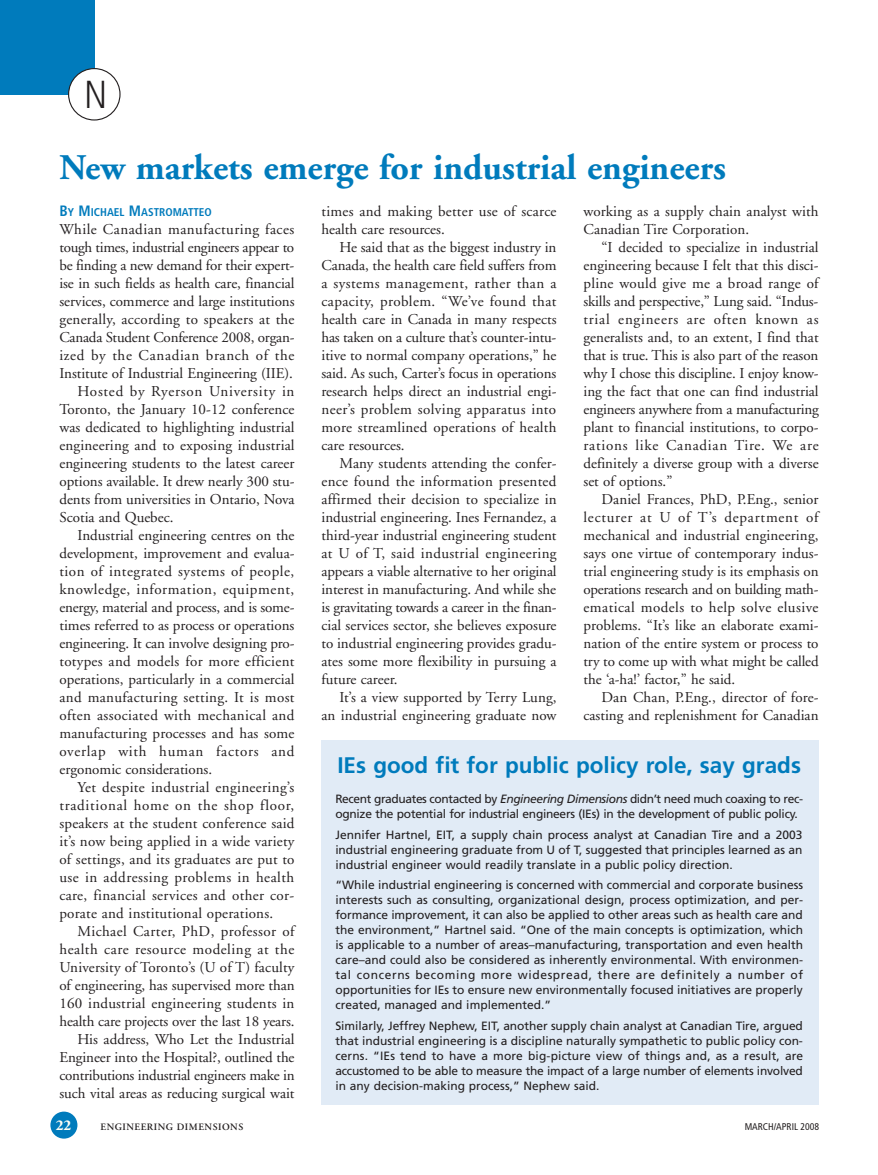
<style>
.page{position:relative;width:878px;height:1175px;background:#fff}
.page>*{position:absolute;margin:0;border:0;box-sizing:border-box;transform-origin:0 0}
.t1{font:300 condensed 39px "Frutiger";color:#231f20}
.t2{font:700 36px "Adobe Garamond";color:#007bbc}
.t3{font:700 22.5px "Frutiger";color:#007bbc}
.t4{font:15px/18px "Adobe Garamond";color:#231f20;text-align:justify}
.t5{font:15px "Adobe Garamond";letter-spacing:.02em;color:#231f20}
.t6{font:15px "Adobe Garamond";letter-spacing:.025em;color:#231f20}
.t7{font:15px "Adobe Garamond";letter-spacing:.03em;color:#231f20}
.t8{font:15px "Adobe Garamond";letter-spacing:.05em;color:#231f20}
.t9{font:15px "Adobe Garamond";letter-spacing:-.02em;color:#231f20}
.t10{font:15px "Adobe Garamond";letter-spacing:.035em;color:#231f20}
.t11{font:15px "Adobe Garamond";letter-spacing:.04em;color:#231f20}
.t12{font:15px "Adobe Garamond";letter-spacing:.045em;color:#231f20}
.t13{font:700 15px "Adobe Garamond";color:#fffef4}
.t14{font:12px/15px "Frutiger";letter-spacing:-.015em;color:#231f20;text-align:justify}
.t15{font:700 condensed 11.25px "Frutiger";color:#007bbc}
.t16{font:600 9.75px "Adobe Garamond";letter-spacing:.05em;color:#231f20}
.t17{font:condensed 9.75px "Frutiger";color:#231f20}
.s1{font-size:15px}
.s2{font-style:italic}
</style>
<div class="page">
<div style="left:50px;top:1111px;width:27px;height:27px;background:#007bbc;border-radius:50%"></div>
<div style="left:0;top:0;width:94px;height:94px;background:#007bbc"></div>
<svg style="left:68px;top:68px;width:52px;height:52px"></svg>
<div style="left:321px;top:740px;width:497px;height:364px;background:#e1ebf6"></div>
<h1 class="t1" style="left:84px;top:79px;width:25px">N</h1>
<h2 class="t2" style="left:59px;top:153px;width:668px">New markets emerge for industrial engineers</h2>
<p class="t15" style="left:59px;top:208px;width:154px"><span class="s1">B</span>Y <span class="s1">M</span>ICHAEL <span class="s1">M</span>ASTROMATTEO</p>
<p class="t7" style="left:59px;top:223px;width:236px">While Canadian manufacturing faces</p>
<p class="t9" style="left:59px;top:241px;width:236px">tough times, industrial engineers appear to</p>
<p class="t4" style="left:59px;top:258px;width:236px">be finding a new demand for their expert-</p>
<p class="t4" style="left:59px;top:276px;width:236px">ise in such fields as health care, financial</p>
<p class="t4" style="left:59px;top:294px;width:236px">services, commerce and large institutions</p>
<p class="t5" style="left:59px;top:313px;width:237px">generally, according to speakers at the</p>
<p class="t4" style="left:59px;top:330px;width:237px">Canada Student Conference 2008, organ-</p>
<p class="t12" style="left:59px;top:349px;width:236px">ized by the Canadian branch of the</p>
<p class="t4" style="left:59px;top:366px;width:235px">Institute of Industrial Engineering (IIE).</p>
<p class="t8" style="left:77px;top:385px;width:218px">Hosted by Ryerson University in</p>
<p class="t4" style="left:59px;top:402px;width:236px">Toronto, the January 10-12 conference</p>
<p class="t4" style="left:59px;top:420px;width:236px">was dedicated to highlighting industrial</p>
<p class="t4" style="left:59px;top:438px;width:237px">engineering and to exposing industrial</p>
<p class="t4" style="left:59px;top:456px;width:236px">engineering students to the latest career</p>
<p class="t4" style="left:59px;top:474px;width:237px">options available. It drew nearly 300 stu-</p>
<p class="t4" style="left:59px;top:492px;width:236px">dents from universities in Ontario, Nova</p>
<p class="t4" style="left:59px;top:510px;width:116px">Scotia and Quebec.</p>
<p class="t4" style="left:77px;top:528px;width:218px">Industrial engineering centres on the</p>
<p class="t4" style="left:59px;top:546px;width:236px">development, improvement and evalua-</p>
<p class="t10" style="left:59px;top:565px;width:236px">tion of integrated systems of people,</p>
<p class="t11" style="left:59px;top:583px;width:236px">knowledge, information, equipment,</p>
<p class="t4" style="left:59px;top:600px;width:236px">energy, material and process, and is some-</p>
<p class="t4" style="left:59px;top:618px;width:236px">times referred to as process or operations</p>
<p class="t4" style="left:59px;top:636px;width:236px">engineering. It can involve designing pro-</p>
<p class="t5" style="left:59px;top:655px;width:236px">totypes and models for more efficient</p>
<p class="t4" style="left:59px;top:672px;width:236px">operations, particularly in a commercial</p>
<p class="t6" style="left:59px;top:691px;width:236px">and manufacturing setting. It is most</p>
<p class="t6" style="left:59px;top:709px;width:236px">often associated with mechanical and</p>
<p class="t4" style="left:59px;top:726px;width:236px">manufacturing processes and has some</p>
<p class="t8" style="left:59px;top:745px;width:236px">overlap with human factors and</p>
<p class="t4" style="left:59px;top:762px;width:154px">ergonomic considerations.</p>
<p class="t6" style="left:77px;top:781px;width:218px">Yet despite industrial engineering’s</p>
<p class="t8" style="left:59px;top:799px;width:236px">traditional home on the shop floor,</p>
<p class="t4" style="left:59px;top:816px;width:236px">speakers at the student conference said</p>
<p class="t4" style="left:59px;top:834px;width:236px">it’s now being applied in a wide variety</p>
<p class="t4" style="left:59px;top:852px;width:236px">of settings, and its graduates are put to</p>
<p class="t7" style="left:59px;top:871px;width:236px">use in addressing problems in health</p>
<p class="t5" style="left:59px;top:889px;width:236px">care, financial services and other cor-</p>
<p class="t4" style="left:59px;top:906px;width:215px">porate and institutional operations.</p>
<p class="t7" style="left:77px;top:925px;width:219px">Michael Carter, PhD, professor of</p>
<p class="t10" style="left:59px;top:943px;width:236px">health care resource modeling at the</p>
<p class="t4" style="left:59px;top:960px;width:236px">University of Toronto’s (U of T) faculty</p>
<p class="t4" style="left:59px;top:978px;width:237px">of engineering, has supervised more than</p>
<p class="t4" style="left:59px;top:996px;width:236px">160 industrial engineering students in</p>
<p class="t4" style="left:59px;top:1014px;width:236px">health care projects over the last 18 years.</p>
<p class="t4" style="left:77px;top:1032px;width:219px">His address, Who Let the Industrial</p>
<p class="t4" style="left:59px;top:1050px;width:237px">Engineer into the Hospital?, outlined the</p>
<p class="t9" style="left:59px;top:1069px;width:237px">contributions industrial engineers make in</p>
<p class="t4" style="left:59px;top:1086px;width:236px">such vital areas as reducing surgical wait</p>
<p class="t4" style="left:321px;top:204px;width:236px">times and making better use of scarce health care resources.</p>
<p class="t4" style="left:321px;top:240px;width:236px;text-indent:18px">He said that as the biggest industry in Canada, the health care field suffers from a systems management, rather than a capacity, problem. “We’ve found that health care in Canada in many respects has taken on a culture that’s counter-intu&shy;itive to normal company operations,” he said. As such, Carter’s focus in operations research helps direct an industrial engi&shy;neer’s problem solving apparatus into more streamlined operations of health care resources.</p>
<p class="t4" style="left:321px;top:456px;width:237px;text-indent:18px">Many students attending the confer&shy;ence found the information presented affirmed their decision to specialize in industrial engineering. Ines Fernandez, a third-year industrial engineering student at U of T, said industrial engineering appears a viable alternative to her original interest in manufacturing. And while she is gravitating towards a career in the finan&shy;cial services sector, she believes exposure to industrial engineering provides gradu&shy;ates some more flexibility in pursuing a future career.</p>
<p class="t4" style="left:321px;top:690px;width:236px;text-align:right">It’s a view supported by Terry Lung,<br>an industrial engineering graduate now</p>
<p class="t4" style="left:583px;top:204px;width:236px">working as a supply chain analyst with<br>Canadian Tire Corporation.</p>
<p class="t4" style="left:583px;top:240px;width:237px;text-indent:18px">“I decided to specialize in industrial engineering because I felt that this disci&shy;pline would give me a broad range of skills and perspective,” Lung said. “Indus&shy;trial engineers are often known as generalists and, to an extent, I find that that is true. This is also part of the reason why I chose this discipline. I enjoy know&shy;ing the fact that one can find industrial engineers anywhere from a manufacturing plant to financial institutions, to corpo&shy;rations like Canadian Tire. We are definitely a diverse group with a diverse set of options.”</p>
<p class="t4" style="left:583px;top:492px;width:237px;text-indent:18px">Daniel Frances, PhD, P.Eng., senior lecturer at U of T’s department of mechanical and industrial engineering, says one virtue of contemporary indus&shy;trial engineering study is its emphasis on operations research and on building math&shy;ematical models to help solve elusive problems. “It’s like an elaborate exami&shy;nation of the entire system or process to try to come up with what might be called the ‘a-ha!’ factor,” he said.</p>
<p class="t4" style="left:583px;top:690px;width:236px;text-align:right">Dan Chan, P.Eng., director of fore&shy;casting and replenishment for Canadian</p>
<h3 class="t3" style="left:337px;top:756px;width:465px">IEs good fit for public policy role, say grads</h3>
<p class="t14" style="left:335px;top:792px;width:469px">Recent graduates contacted by <span class="s2">Engineering Dimensions</span> didn’t need much coaxing to rec&shy;ognize the potential for industrial engineers (IEs) in the development of public policy.</p>
<p class="t14" style="left:335px;top:828px;width:468px">Jennifer Hartnel, EIT, a supply chain process analyst at Canadian Tire and a 2003 industrial engineering graduate from U of T, suggested that principles learned as an industrial engineer would readily translate in a public policy direction.</p>
<p class="t14" style="left:335px;top:878px;width:469px">“While industrial engineering is concerned with commercial and corporate business interests such as consulting, organizational design, process optimization, and per&shy;formance improvement, it can also be applied to other areas such as health care and the environment,” Hartnel said. “One of the main concepts is optimization, which is applicable to a number of areas–manufacturing, transportation and even health care–and could also be considered as inherently environmental. With environmen&shy;tal concerns becoming more widespread, there are definitely a number of opportunities for IEs to ensure new environmentally focused initiatives are properly created, managed and implemented.”</p>
<p class="t14" style="left:335px;top:1018px;width:469px">Similarly, Jeffrey Nephew, EIT, another supply chain analyst at Canadian Tire, argued that industrial engineering is a discipline naturally sympathetic to public policy con&shy;cerns. “IEs tend to have a more big-picture view of things and, as a result, are accustomed to be able to measure the impact of a large number of elements involved in any decision-making process,” Nephew said.</p>
<p class="t13" style="left:56px;top:1118px;width:17px">22</p>
<p class="t16" style="left:100px;top:1122px;width:144px">ENGINEERING DIMENSIONS</p>
<p class="t17" style="left:744px;top:1122px;width:76px">MARCH/APRIL 2008</p>
</div>
